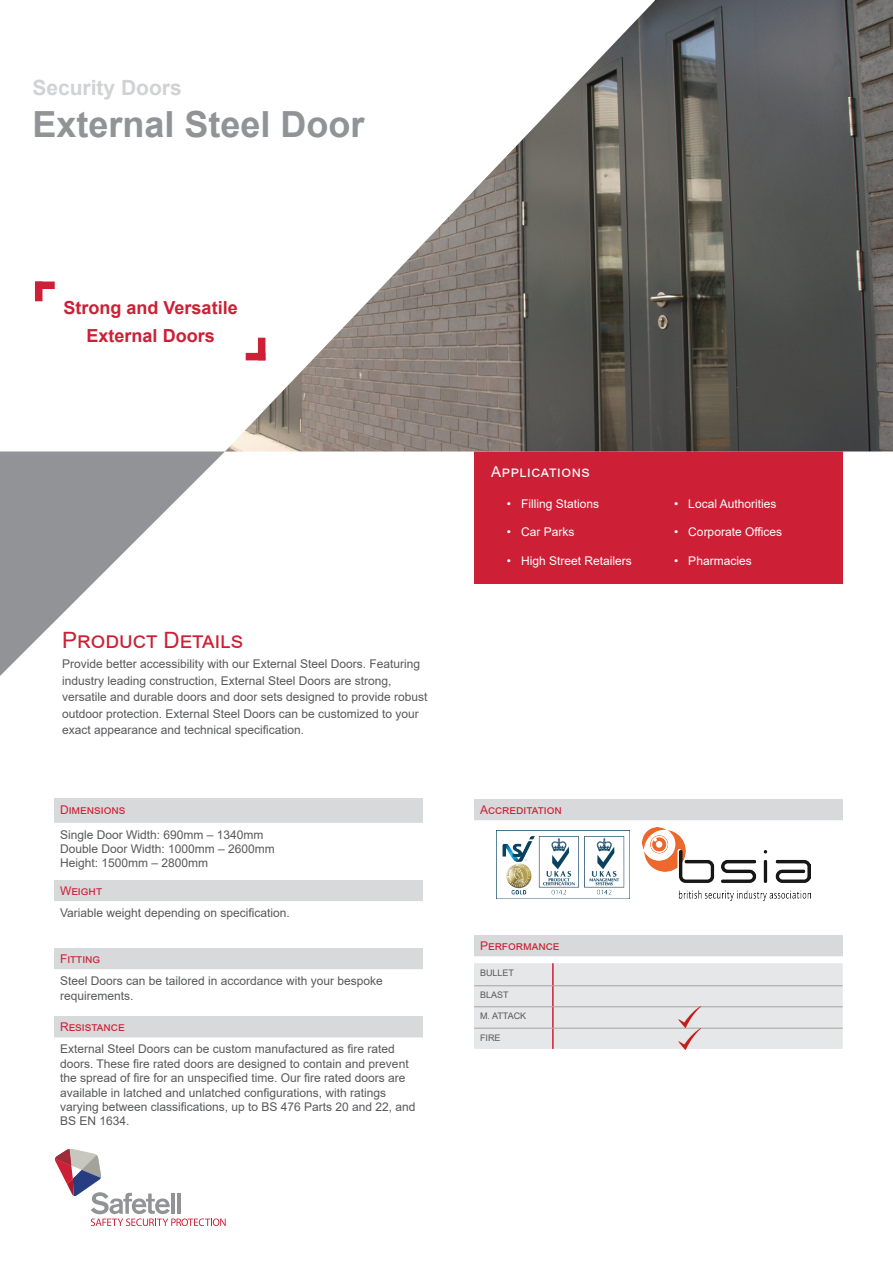
<style>
.page{position:relative;width:893px;height:1263px;background:#fff}
.page>*{position:absolute;margin:0;border:0;box-sizing:border-box;transform-origin:0 0}
.t1{font:700 36px "Arial";color:#919397}
.t2{font:22.5px "Arial";color:#cd1f35}
.t3{font:700 21px "Arial";color:#d1d2d4}
.t4{font:700 18px/28.5px "Arial";color:#cd1f35;text-align:center}
.t5{font:15px "Arial";letter-spacing:.04em;color:#fff}
.t6{font:12px/14.4px "Arial";color:#57585a}
.t7{font:12px "Arial";color:#fff}
.t8{font:12px "Arial";color:#cd1f35}
.t9{font:9px "Arial";color:#57585a}
</style>
<div class="page">
<div style="left:35px;top:281px;width:7px;height:20px;background:#cd1f35"></div>
<div style="left:35px;top:281px;width:20px;height:8px;background:#cd1f35"></div>
<svg style="left:55px;top:1149px;width:171px;height:77px"></svg>
<div style="left:54px;top:799px;width:369px;height:25px;background:#d8d9db"></div>
<hr style="left:54px;top:823px;width:369px;height:1px;background:#fff">
<div style="left:54px;top:880px;width:369px;height:22px;background:#d8d9db"></div>
<hr style="left:54px;top:901px;width:369px;height:1px;background:#fff">
<div style="left:54px;top:948px;width:369px;height:22px;background:#d8d9db"></div>
<hr style="left:54px;top:969px;width:369px;height:1px;background:#fff">
<div style="left:54px;top:1016px;width:369px;height:22px;background:#d8d9db"></div>
<div style="left:474px;top:963px;width:369px;height:86px;background:#e6e7e9"></div>
<hr style="left:552px;top:963px;width:2px;height:22px;background:#cd1f35">
<hr style="left:552px;top:986px;width:2px;height:20px;background:#cd1f35">
<hr style="left:552px;top:1007px;width:2px;height:21px;background:#cd1f35">
<hr style="left:552px;top:1028px;width:2px;height:21px;background:#cd1f35">
<hr style="left:474px;top:985px;width:79px;height:1px;background:#a4a49d">
<hr style="left:553px;top:985px;width:290px;height:1px;background:#a4a49d">
<hr style="left:474px;top:1006px;width:79px;height:1px;background:#a4a49d">
<hr style="left:553px;top:1006px;width:290px;height:1px;background:#a4a49d">
<hr style="left:474px;top:1028px;width:79px;height:1px;background:#a4a49d">
<hr style="left:553px;top:1028px;width:290px;height:1px;background:#a4a49d">
<svg style="left:0;top:451px;width:225px;height:225px"></svg>
<div style="left:474px;top:799px;width:369px;height:22px;background:#d8d9db"></div>
<hr style="left:474px;top:820px;width:369px;height:1px;background:#fff">
<img style="left:497px;top:830px;width:133px;height:69px">
<div style="left:474px;top:935px;width:369px;height:22px;background:#d8d9db"></div>
<img style="left:642px;top:828px;width:168px;height:73px">
<img style="left:678px;top:1007px;width:23px;height:43px">
<div style="left:474px;top:386px;width:369px;height:198px;background:#cd1f35"></div>
<img style="left:225px;top:0;width:668px;height:451px">
<p class="t3" style="left:32px;top:73px;width:151px">Security Doors</p>
<p class="t1" style="left:32px;top:98px;width:334px">External Steel Door</p>
<p class="t4" style="left:64px;top:293px;width:176px">Strong and Versatile<br>External Doors</p>
<p class="t2" style="left:62px;top:624px;width:183px">Product Details</p>
<p class="t6" style="left:62px;top:656px;width:367px;line-height:16.5px">Provide better accessibility with our External Steel Doors. Featuring industry leading construction, External Steel Doors are strong, versatile and durable doors and door sets designed to provide robust outdoor protection. External Steel Doors can be customized to your exact appearance and technical specification.</p>
<p class="t8" style="left:60px;top:801px;width:67px">Dimensions</p>
<p class="t6" style="left:60px;top:827px;width:205px">Single Door Width: 690mm – 1340mm</p>
<p class="t6" style="left:60px;top:841px;width:216px">Double Door Width: 1000mm – 2600mm</p>
<p class="t6" style="left:60px;top:856px;width:150px">Height: 1500mm – 2800mm</p>
<p class="t8" style="left:60px;top:882px;width:44px">Weight</p>
<p class="t6" style="left:60px;top:905px;width:231px">Variable weight depending on specification.</p>
<p class="t8" style="left:60px;top:950px;width:42px">Fitting</p>
<p class="t6" style="left:60px;top:974px;width:324px">Steel Doors can be tailored in accordance with your bespoke requirements.</p>
<p class="t8" style="left:60px;top:1018px;width:66px">Resistance</p>
<p class="t6" style="left:60px;top:1042px;width:357px">External Steel Doors can be custom manufactured as fire rated doors. These fire rated doors are designed to contain and prevent the spread of fire for an unspecified time. Our fire rated doors are available in latched and unlatched configurations, with ratings varying between classifications, up to BS 476 Parts 20 and 22, and BS EN 1634.</p>
<p class="t5" style="left:491px;top:461px;width:100px">Applications</p>
<p class="t7" style="left:507px;top:495px;width:94px">• Filling Stations</p>
<p class="t7" style="left:507px;top:524px;width:69px">• Car Parks</p>
<p class="t7" style="left:507px;top:553px;width:126px">• High Street Retailers</p>
<p class="t7" style="left:674px;top:495px;width:104px">• Local Authorities</p>
<p class="t7" style="left:674px;top:524px;width:109px">• Corporate Offices</p>
<p class="t7" style="left:674px;top:553px;width:79px">• Pharmacies</p>
<p class="t8" style="left:480px;top:801px;width:83px">Accreditation</p>
<p class="t8" style="left:480px;top:937px;width:81px">Performance</p>
<p class="t9" style="left:480px;top:966px;width:36px">BULLET</p>
<p class="t9" style="left:480px;top:989px;width:30px">BLAST</p>
<p class="t9" style="left:480px;top:1010px;width:48px">M. ATTACK</p>
<p class="t9" style="left:480px;top:1031px;width:22px">FIRE</p>
</div>
